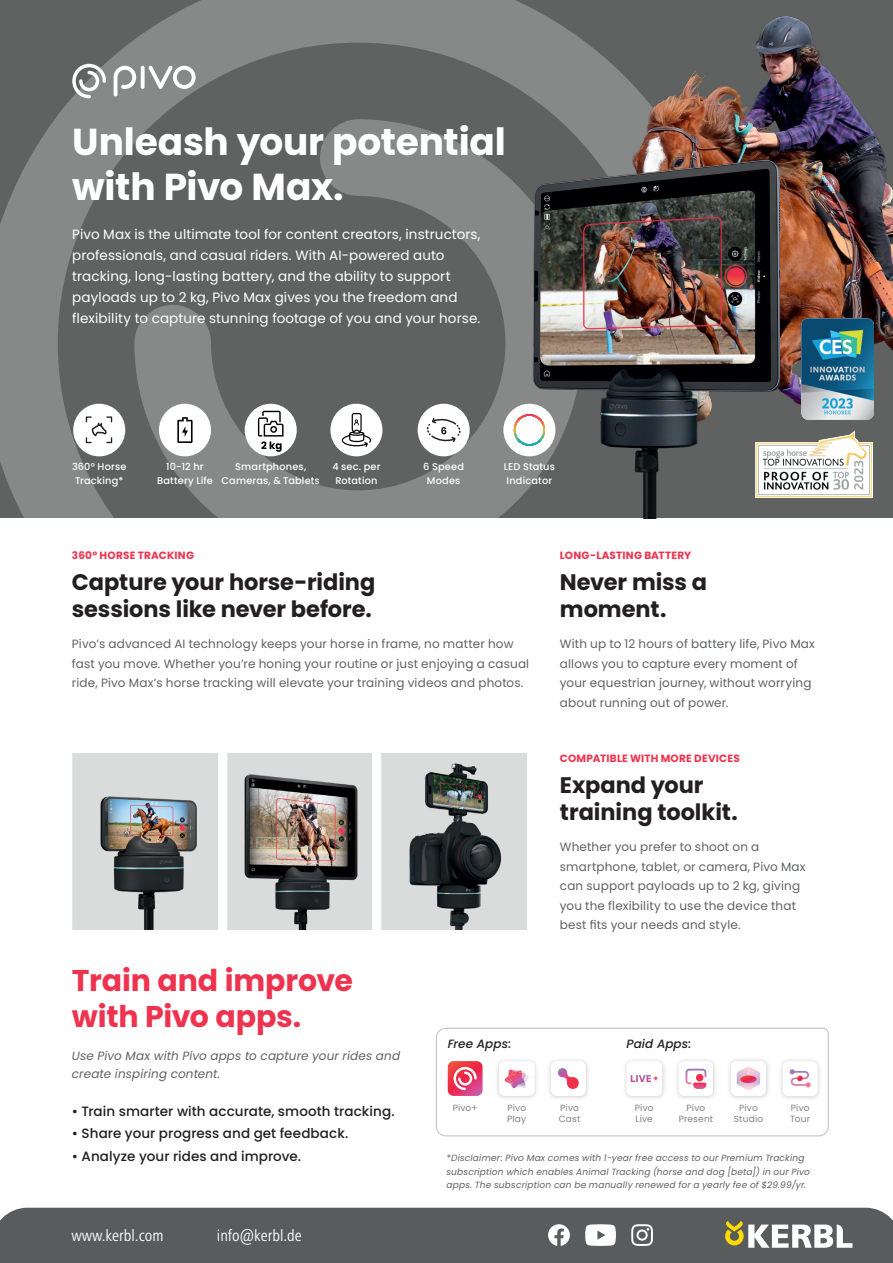
<style>
.page{position:relative;width:893px;height:1263px;background:#fff}
.page>*{position:absolute;margin:0;border:0;box-sizing:border-box;transform-origin:0 0}
.t1{font:700 37.5px/45px "Poppins";letter-spacing:-.005em;color:#fff}
.t2{font:700 30px/36px "Poppins";letter-spacing:-.005em;color:#ee334f}
.t3{font:700 22.5px/27px "Poppins";letter-spacing:-.005em;color:#231f20}
.t4{font:condensed 16.5px "Frutiger Next LTW1 G";color:#fff}
.t5{font:13.5px/21px "Poppins";letter-spacing:.01em;color:#fff}
.t6{font:500 13.5px "Poppins";letter-spacing:.005em;color:#231f20}
.t7{font:12px/19.5px "Poppins";letter-spacing:.015em;color:#606261}
.t8{font:italic 12px/18px "Poppins";letter-spacing:.01em;color:#606261}
.t9{font:500 12px "Poppins";letter-spacing:.01em;color:#fff}
.t10{font:italic 500 12px "Poppins";letter-spacing:.01em;color:#231f20}
.t11{font:700 10.5px "Poppins";letter-spacing:.02em;color:#ee334f}
.t12{font:500 9.75px/13.5px "Poppins";letter-spacing:.02em;color:#fff;text-align:center}
.t13{font:italic 9px/13.5px "Poppins";letter-spacing:.02em;color:#606261}
.t14{font:9px/10.5px "Poppins";letter-spacing:.02em;color:#828281}
</style>
<div class="page">
<svg style="left:0;top:0;width:735px;height:518px;background:#6f7170"></svg>
<img style="left:582px;top:2px;width:311px;height:433px">
<svg style="left:114px;top:66px;width:22px;height:30px"></svg>
<svg style="left:141px;top:66px;width:4px;height:23px"></svg>
<svg style="left:148px;top:65px;width:48px;height:24px"></svg>
<svg style="left:72px;top:64px;width:34px;height:34px"></svg>
<div style="left:73px;top:404px;width:52px;height:52px;background:#fff;border-radius:50%"></div>
<svg style="left:86px;top:416px;width:26px;height:27px"></svg>
<div style="left:503px;top:404px;width:52px;height:52px;background:#fff;border-radius:50%"></div>
<div style="left:0;top:1208px;width:893px;height:36px;background:#585c5d"></div>
<div style="left:0;top:1244px;width:893px;height:19px;background:#585c5d"></div>
<div style="left:418px;top:404px;width:52px;height:52px;background:#fff;border-radius:50%"></div>
<svg style="left:427px;top:418px;width:34px;height:24px"></svg>
<img style="left:523px;top:151px;width:257px;height:368px">
<svg style="left:436px;top:1027px;width:393px;height:110px"></svg>
<hr style="left:514px;top:414px;width:31px;height:1px;background:#ed324f">
<hr style="left:514px;top:415px;width:31px;height:1px;background:#ee394d">
<hr style="left:514px;top:416px;width:31px;height:1px;background:#ee444c">
<hr style="left:514px;top:417px;width:31px;height:1px;background:#ef4b4b">
<hr style="left:514px;top:418px;width:31px;height:1px;background:#f05249">
<hr style="left:514px;top:419px;width:31px;height:1px;background:#f05947">
<hr style="left:514px;top:420px;width:31px;height:1px;background:#f16146">
<hr style="left:514px;top:421px;width:31px;height:1px;background:#f26846">
<hr style="left:514px;top:422px;width:31px;height:1px;background:#f26d44">
<hr style="left:514px;top:423px;width:31px;height:1px;background:#f37744">
<hr style="left:514px;top:424px;width:31px;height:1px;background:#f48143">
<hr style="left:514px;top:425px;width:31px;height:1px;background:#f38a43">
<hr style="left:514px;top:426px;width:31px;height:1px;background:#f39541">
<hr style="left:514px;top:427px;width:31px;height:1px;background:#f19e41">
<hr style="left:514px;top:428px;width:31px;height:1px;background:#eda73f">
<hr style="left:514px;top:429px;width:31px;height:1px;background:#ebb13f">
<hr style="left:514px;top:430px;width:31px;height:1px;background:#eab73d">
<svg style="left:515px;top:416px;width:28px;height:15px"></svg>
<div style="left:330px;top:404px;width:52px;height:52px;background:#fff;border-radius:50%"></div>
<svg style="left:342px;top:413px;width:29px;height:34px"></svg>
<img style="left:801px;top:319px;width:72px;height:100px">
<div style="left:245px;top:404px;width:52px;height:52px;background:#fff;border-radius:50%"></div>
<svg style="left:258px;top:411px;width:26px;height:41px"></svg>
<img style="left:73px;top:754px;width:144px;height:175px">
<img style="left:382px;top:754px;width:144px;height:175px">
<img style="left:227px;top:754px;width:145px;height:175px">
<img style="left:755px;top:430px;width:117px;height:67px">
<div style="left:159px;top:404px;width:52px;height:52px;background:#fff;border-radius:50%"></div>
<svg style="left:177px;top:417px;width:16px;height:26px"></svg>
<div style="left:24px;top:1219px;width:843px;height:44px;background:#595c5d"></div>
<svg style="left:548px;top:1224px;width:22px;height:22px"></svg>
<svg style="left:631px;top:1224px;width:22px;height:22px"></svg>
<svg style="left:585px;top:1224px;width:31px;height:22px"></svg>
<svg style="left:725px;top:1221px;width:127px;height:27px"></svg>
<h1 class="t1" style="left:72px;top:119px;width:435px">Unleash your potential with Pivo Max.</h1>
<p class="t5" style="left:72px;top:223px;width:410px">Pivo Max is the ultimate tool for content creators, instructors, professionals, and casual riders. With AI-powered auto tracking, long-lasting battery, and the ability to support payloads up to 2 kg, Pivo Max gives you the freedom and flexibility to capture stunning footage of you and your horse.</p>
<p class="t12" style="left:72px;top:460px;width:56px">360° Horse<br>Tracking*</p>
<p class="t12" style="left:504px;top:460px;width:53px;text-align:left">LED Status<br>Indicator</p>
<p class="t12" style="left:423px;top:460px;width:42px">6 Speed<br>Modes</p>
<p class="t12" style="left:157px;top:460px;width:57px">10-12 hr<br>Battery Life</p>
<p class="t12" style="left:222px;top:460px;width:100px">Smartphones,<br>Cameras, &amp; Tablets</p>
<p class="t12" style="left:332px;top:460px;width:50px">4 sec. per<br>Rotation</p>
<p class="t11" style="left:72px;top:549px;width:124px">360° HORSE TRACKING</p>
<h3 class="t3" style="left:72px;top:569px;width:305px">Capture your horse-riding sessions like never before.</h3>
<p class="t7" style="left:72px;top:634px;width:459px">Pivo’s advanced AI technology keeps your horse in frame, no matter how fast you move. Whether you’re honing your routine or just enjoying a casual ride, Pivo Max’s horse tracking will elevate your training videos and photos.</p>
<p class="t11" style="left:560px;top:549px;width:133px">LONG-LASTING BATTERY</p>
<h3 class="t3" style="left:560px;top:569px;width:149px">Never miss a moment.</h3>
<p class="t7" style="left:560px;top:634px;width:257px">With up to 12 hours of battery life, Pivo Max allows you to capture every moment of your equestrian journey, without worrying about running out of power.</p>
<p class="t11" style="left:560px;top:752px;width:181px">COMPATIBLE WITH MORE DEVICES</p>
<h3 class="t3" style="left:560px;top:772px;width:179px">Expand your training toolkit.</h3>
<p class="t7" style="left:560px;top:837px;width:247px">Whether you prefer to shoot on a smartphone, tablet, or camera, Pivo Max can support payloads up to 2 kg, giving you the flexibility to use the device that best fits your needs and style.</p>
<h2 class="t2" style="left:72px;top:963px;width:282px">Train and improve with Pivo apps.</h2>
<p class="t8" style="left:72px;top:1047px;width:330px">Use Pivo Max with Pivo apps to capture your rides and create inspiring content.</p>
<p class="t6" style="left:72px;top:1103px;width:324px">• Train smarter with accurate, smooth tracking.</p>
<p class="t6" style="left:72px;top:1125px;width:278px">• Share your progress and get feedback.</p>
<p class="t6" style="left:72px;top:1148px;width:230px">• Analyze your rides and improve.</p>
<h3 class="t4" style="left:71px;top:1226px;width:94px">www.kerbl.com</h3>
<h3 class="t4" style="left:217px;top:1226px;width:86px">info@kerbl.de</h3>
<p class="t9" style="left:111px;top:1230px;width:151px">Learn more: www.pivo.ai</p>
<p class="t10" style="left:448px;top:1037px;width:65px">Free Apps:</p>
<p class="t10" style="left:626px;top:1037px;width:67px">Paid Apps:</p>
<p class="t14" style="left:453px;top:1103px;width:26px">Pivo+</p>
<p class="t14" style="left:507px;top:1103px;width:21px">Pivo<br>Play</p>
<p class="t14" style="left:559px;top:1103px;width:23px">Pivo<br>Cast</p>
<p class="t14" style="left:635px;top:1103px;width:20px">Pivo<br>Live</p>
<p class="t14" style="left:679px;top:1103px;width:36px;text-align:center">Pivo<br>Present</p>
<p class="t14" style="left:734px;top:1103px;width:31px;text-align:center">Pivo<br>Studio</p>
<p class="t14" style="left:790px;top:1103px;width:21px">Pivo<br>Tour</p>
<p class="t13" style="left:446px;top:1151px;width:365px">*Disclaimer: Pivo Max comes with 1-year free access to our Premium Tracking subscription which enables Animal Tracking (horse and dog [beta]) in our Pivo apps. The subscription can be manually renewed for a yearly fee of $29.99/yr.</p>
</div>
